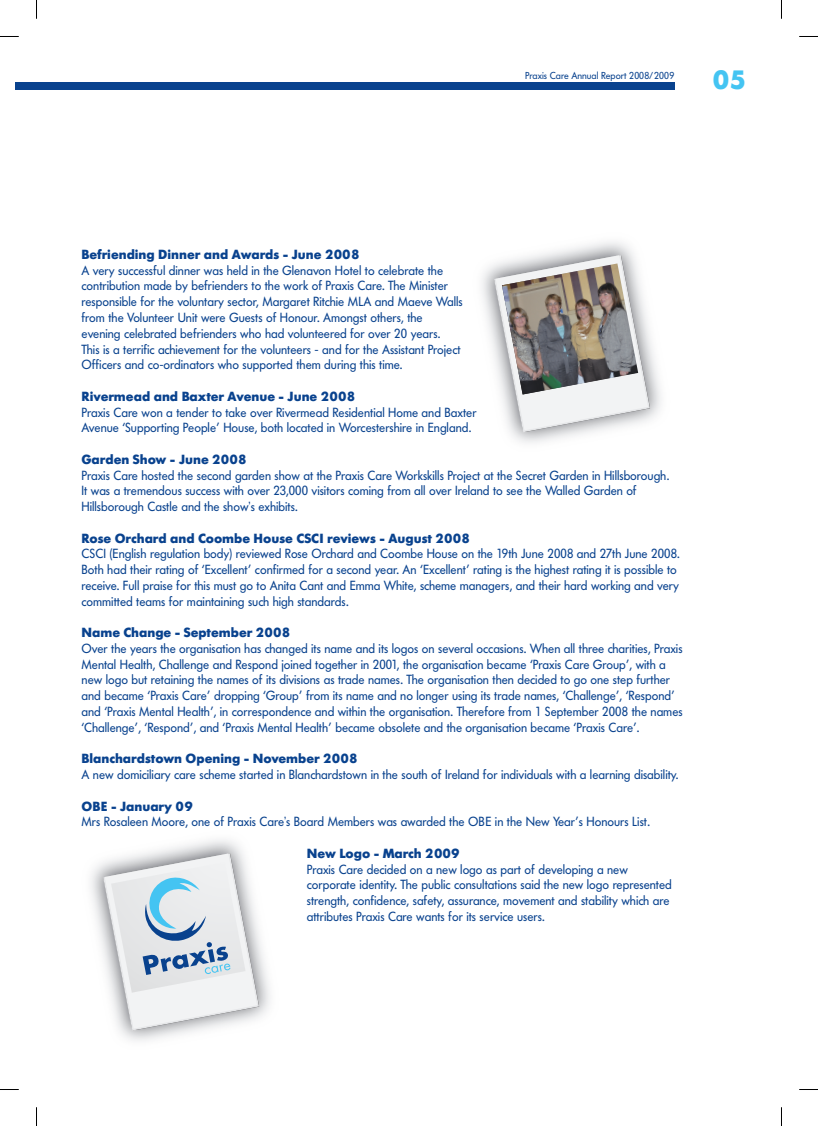
<style>
.page{position:relative;width:818px;height:1126px;background:#fff}
.page>*{position:absolute;margin:0;border:0;box-sizing:border-box;transform-origin:0 0}
.t1{font:700 26.25px "Futura BQ";color:#44c4f2}
.t2{font:13.12px/15.8px "Futura BQ";color:#09428e}
.t3{font:700 13.12px "Futura BQ";color:#09428e}
.t4{font:10px "Futura BQ";color:#09428e}
.s1{font-family:"Futura BT"}
.s2{font-weight:700}
</style>
<div class="page">
<svg style="left:493px;top:255px;width:156px;height:177px"></svg>
<img style="left:501px;top:263px;width:136px;height:131px">
<div style="left:15px;top:82px;width:658px;height:7px;background:#09428e"></div>
<svg style="left:103px;top:853px;width:156px;height:177px"></svg>
<svg style="left:0;top:36px;width:19px;height:1px"></svg>
<svg style="left:799px;top:36px;width:18px;height:1px"></svg>
<svg style="left:0;top:1089px;width:19px;height:1px"></svg>
<svg style="left:799px;top:1089px;width:18px;height:1px"></svg>
<svg style="left:36px;top:0;width:1px;height:19px"></svg>
<svg style="left:36px;top:1107px;width:1px;height:18px"></svg>
<p class="t4" style="left:525px;top:69px;width:150px">Praxis Care Annual Report 2008/2009</p>
<h1 class="t1" style="left:712px;top:64px;width:35px">05</h1>
<p class="t3" style="left:81px;top:246px;width:279px">Befriending Dinner and Awards - June 2008</p>
<p class="t2" style="left:81px;top:262px;width:382px">A very successful dinner was held in the Glenavon Hotel to celebrate the contribution made by befrienders to the work of Praxis Care. The Minister responsible for the voluntary sector, Margaret Ritchie MLA and Maeve Walls from the Volunteer Unit were Guests of Honour. Amongst others, the evening celebrated befrienders who had volunteered for over 20 years.<br>This is a terrific achievement for the volunteers - and for the Assistant Project Officers and co-ordinators who supported them during this time.</p>
<p class="t3" style="left:81px;top:388px;width:275px">Rivermead and Baxter Avenue - June 2008</p>
<p class="t2" style="left:81px;top:404px;width:396px">Praxis Care won a tender to take over Rivermead Residential Home and Baxter<br>Avenue ‘Supporting People<span class="s1">’</span> House, both located in Worcestershire in England.</p>
<p class="t3" style="left:81px;top:451px;width:166px">Garden Show - June 2008</p>
<p class="t2" style="left:81px;top:467px;width:589px">Praxis Care hosted the second garden show at the Praxis Care Workskills Project at the Secret Garden in Hillsborough.<br>It was a tremendous success with over 23,000 visitors coming from all over Ireland to see the Walled Garden of<br>Hillsborough Castle and the show’s exhibits.</p>
<p class="t3" style="left:81px;top:530px;width:390px">Rose Orchard and Coombe House CSCI reviews - August 2008</p>
<p class="t2" style="left:81px;top:546px;width:599px">CSCI (English regulation body) reviewed Rose Orchard and Coombe House on the 19th June 2008 and 27th June 2008.<br>Both had their rating of ‘Excellent<span class="s1">’</span> confirmed for a second year. An ‘Excellent<span class="s1">’</span> rating is the highest rating it is possible to receive. Full praise for this must go to Anita Cant and Emma White, scheme managers, and their hard working and very committed teams for maintaining such high standards.</p>
<p class="t3" style="left:81px;top:624px;width:210px">Name Change - September 2008</p>
<p class="t2" style="left:81px;top:640px;width:602px">Over the years the organisation has changed its name and its logos on several occasions. When all three charities, Praxis Mental Health, Challenge and Respond joined together in 2001, the organisation became ‘Praxis Care Group<span class="s1">’</span>, with a new logo but retaining the names of its divisions as trade names. The organisation then decided to go one step further and became ‘Praxis Care<span class="s1">’</span> dropping ‘Group<span class="s1">’</span> from its name and no longer using its trade names, ‘Challenge<span class="s1">’</span>, ‘Respond<span class="s1">’ </span>and ‘Praxis Mental Health<span class="s1">’</span>, in correspondence and within the organisation. Therefore from 1 September 2008 the names ‘Challenge<span class="s1">’</span>, ‘Respond<span class="s1">’</span>, and ‘Praxis Mental Health<span class="s1">’</span> became obsolete and the organisation became ‘Praxis Care<span class="s1">’</span>.</p>
<p class="t3" style="left:81px;top:750px;width:277px">Blanchardstown Opening - November 2008</p>
<p class="t2" style="left:81px;top:766px;width:598px">A new domiciliary care scheme started in Blanchardstown in the south of Ireland for individuals with a learning disability.</p>
<p class="t2" style="left:81px;top:798px;width:569px"><span class="s2">OBE - January 09<br></span>Mrs Rosaleen Moore, one of Praxis Care’s Board Members was awarded the OBE in the New Year<span class="s1">’</span>s Honours List.</p>
<p class="t3" style="left:306px;top:845px;width:154px">New Logo - March 2009</p>
<p class="t2" style="left:306px;top:861px;width:366px">Praxis Care decided on a new logo as part of developing a new corporate identity. The public consultations said the new logo represented strength, confidence, safety, assurance, movement and stability which are attributes Praxis Care wants for its service users.</p>
</div>
